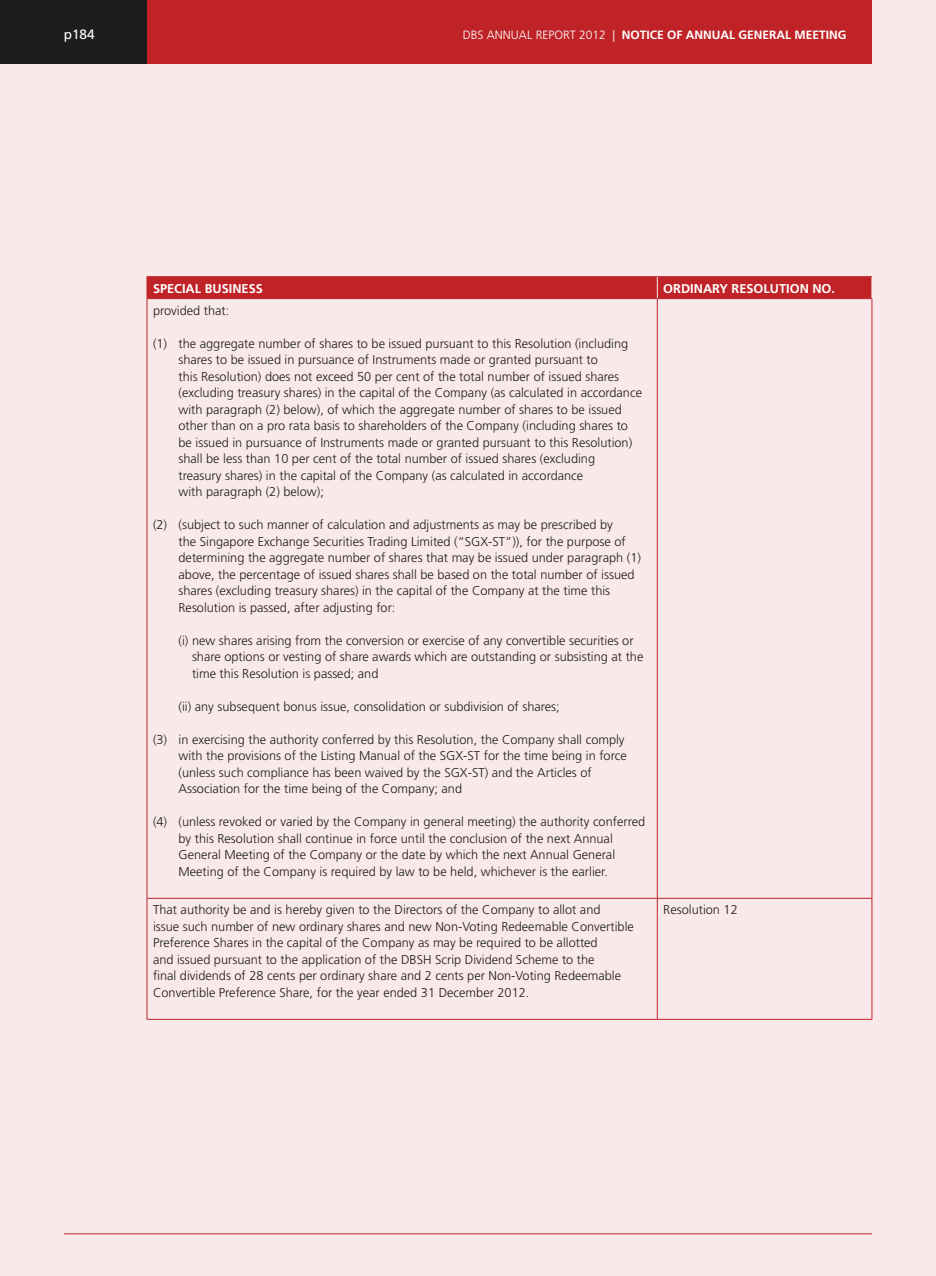
<style>
.page{position:relative;width:936px;height:1276px;background:#fff}
.page>*{position:absolute;margin:0;border:0;box-sizing:border-box;transform-origin:0 0}
.t1{font:13.5px "Frutiger";color:#fff}
.t2{font:300 12.75px/16.5px "Frutiger";color:#1d1d1b}
.t3{font:700 12.75px "Frutiger";color:#fff}
.t4{font:700 12px "Frutiger";color:#fff}
.s1{font-weight:300}
</style>
<div class="page">
<div style="left:0;top:0;width:935px;height:1276px;background:#f9e9ea"></div>
<div style="left:147px;top:0;width:725px;height:64px;background:#c02327"></div>
<div style="left:0;top:0;width:147px;height:64px;background:#1d1d1b"></div>
<hr style="left:64px;top:1233px;width:808px;height:1px;background:#c02327">
<hr style="left:147px;top:276px;width:510px;height:1px;background:#c02327">
<hr style="left:657px;top:276px;width:215px;height:1px;background:#c02327">
<div style="left:147px;top:277px;width:725px;height:21px;background:#c02327"></div>
<hr style="left:147px;top:299px;width:1px;height:599px;background:#c02327">
<hr style="left:147px;top:298px;width:510px;height:1px;background:#c02327">
<hr style="left:657px;top:299px;width:1px;height:599px;background:#c02327">
<hr style="left:657px;top:298px;width:215px;height:1px;background:#c02327">
<hr style="left:871px;top:299px;width:1px;height:599px;background:#c02327">
<hr style="left:147px;top:898px;width:1px;height:121px;background:#c02327">
<hr style="left:147px;top:898px;width:510px;height:1px;background:#c02327">
<hr style="left:657px;top:898px;width:1px;height:121px;background:#c02327">
<hr style="left:657px;top:898px;width:215px;height:1px;background:#c02327">
<hr style="left:871px;top:898px;width:1px;height:121px;background:#c02327">
<hr style="left:147px;top:1019px;width:725px;height:1px;background:#c02327">
<p class="t1" style="left:64px;top:29px;width:32px">p184</p>
<p class="t4" style="left:463px;top:30px;width:385px"><span class="s1">DBS ANNUAL REPORT 2012 |</span> NOTICE OF ANNUAL GENERAL MEETING</p>
<p class="t3" style="left:153px;top:283px;width:111px">SPECIAL BUSINESS</p>
<p class="t3" style="left:663px;top:283px;width:173px">ORDINARY RESOLUTION NO.</p>
<p class="t2" style="left:153px;top:303px;width:78px">provided that:</p>
<p class="t2" style="left:178px;top:336px;width:465px;text-indent:-26px">(1) the aggregate number of shares to be issued pursuant to this Resolution (including shares to be issued in pursuance of Instruments made or granted pursuant to<br>this Resolution) does not exceed 50 per cent of the total number of issued shares (excluding treasury shares) in the capital of the Company (as calculated in accordance with paragraph (2) below), of which the aggregate number of shares to be issued other than on a pro rata basis to shareholders of the Company (including shares to be issued in pursuance of Instruments made or granted pursuant to this Resolution) shall be less than 10 per cent of the total number of issued shares (excluding<br>treasury shares) in the capital of the Company (as calculated in accordance<br>with paragraph (2) below);</p>
<p class="t2" style="left:178px;top:517px;width:464px;text-indent:-26px">(2) (subject to such manner of calculation and adjustments as may be prescribed by<br>the Singapore Exchange Securities Trading Limited (“SGX-ST”)), for the purpose of determining the aggregate number of shares that may be issued under paragraph (1) above, the percentage of issued shares shall be based on the total number of issued shares (excluding treasury shares) in the capital of the Company at the time this Resolution is passed, after adjusting for:</p>
<p class="t2" style="left:192px;top:633px;width:453px;text-indent:-13px">(i) new shares arising from the conversion or exercise of any convertible securities or share options or vesting of share awards which are outstanding or subsisting at the time this Resolution is passed; and</p>
<p class="t2" style="left:178px;top:699px;width:382px">(ii) any subsequent bonus issue, consolidation or subdivision of shares;</p>
<p class="t2" style="left:178px;top:732px;width:449px;text-indent:-26px">(3) in exercising the authority conferred by this Resolution, the Company shall comply with the provisions of the Listing Manual of the SGX-ST for the time being in force (unless such compliance has been waived by the SGX-ST) and the Articles of Association for the time being of the Company; and</p>
<p class="t2" style="left:178px;top:814px;width:468px;text-indent:-26px">(4) (unless revoked or varied by the Company in general meeting) the authority conferred by this Resolution shall continue in force until the conclusion of the next Annual General Meeting of the Company or the date by which the next Annual General Meeting of the Company is required by law to be held, whichever is the earlier.</p>
<p class="t2" style="left:153px;top:902px;width:482px">That authority be and is hereby given to the Directors of the Company to allot and<br>issue such number of new ordinary shares and new Non-Voting Redeemable Convertible Preference Shares in the capital of the Company as may be required to be allotted<br>and issued pursuant to the application of the DBSH Scrip Dividend Scheme to the<br>final dividends of 28 cents per ordinary share and 2 cents per Non-Voting Redeemable Convertible Preference Share, for the year ended 31 December 2012.</p>
<p class="t2" style="left:663px;top:902px;width:76px">Resolution 12</p>
</div>
